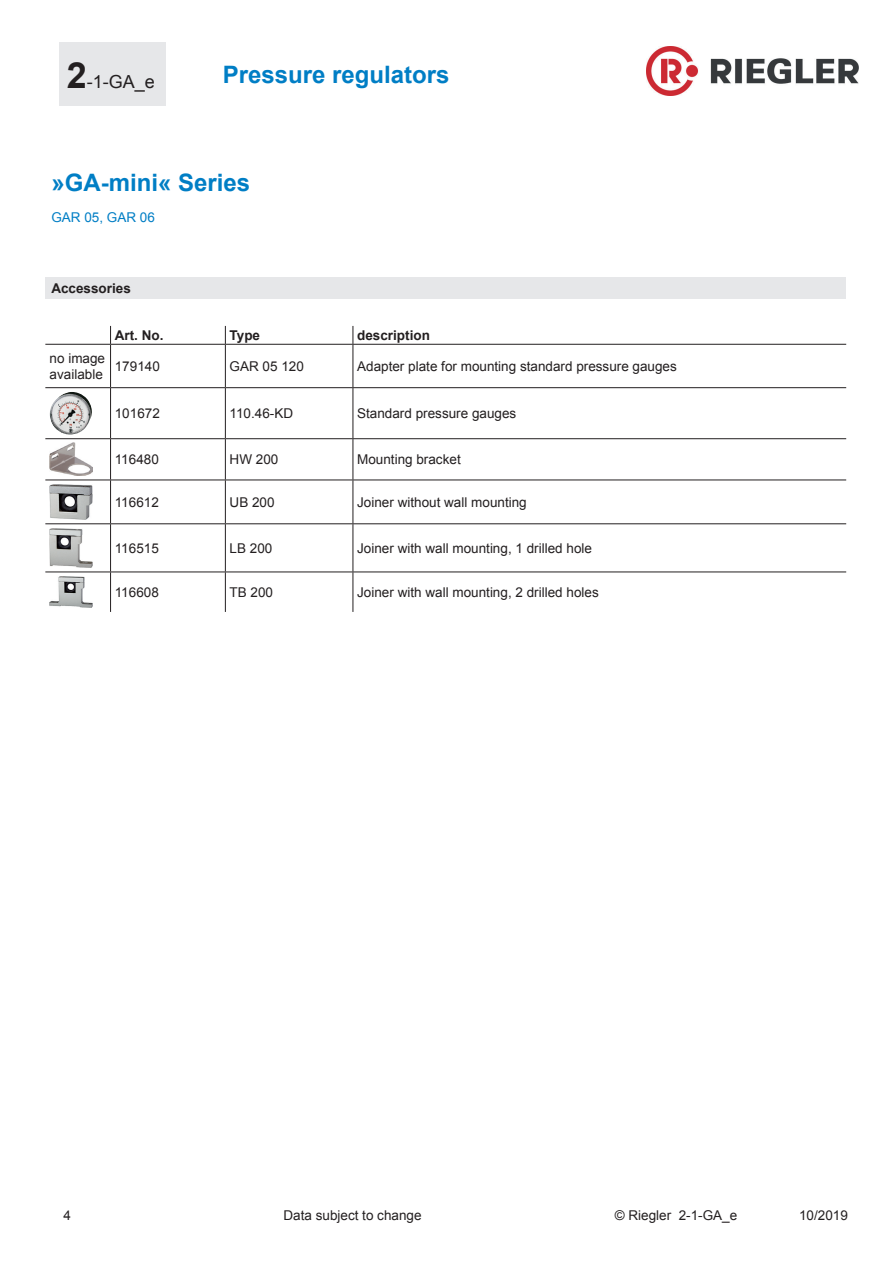
<style>
.page{position:relative;width:893px;height:1263px;background:#fff}
.page>*{position:absolute;margin:0;border:0;box-sizing:border-box;transform-origin:0 0}
.t1{font:700 24px "Arial";color:#007ec5}
.t2{font:18px "Arial";color:#231f20}
.t3{font:13.5px/16.2px "Arial";color:#231f20}
.t4{font:700 13.5px "Arial";color:#231f20}
.t5{font:13.5px "Arial";color:#007ec5}
.s1{font-weight:700;font-size:36px}
</style>
<div class="page">
<div style="left:60px;top:43px;width:106px;height:63px;background:#e6e7e9"></div>
<img style="left:647px;top:47px;width:212px;height:48px">
<div style="left:45px;top:277px;width:801px;height:22px;background:#e6e7e9"></div>
<svg style="left:110px;top:326px;width:1px;height:18px"></svg>
<svg style="left:225px;top:326px;width:1px;height:18px"></svg>
<svg style="left:353px;top:326px;width:1px;height:18px"></svg>
<hr style="left:45px;top:344px;width:66px;height:1px;background:#231f20">
<hr style="left:111px;top:344px;width:114px;height:1px;background:#231f20">
<hr style="left:110px;top:345px;width:1px;height:42px;background:#231f20">
<hr style="left:225px;top:344px;width:128px;height:1px;background:#231f20">
<hr style="left:225px;top:345px;width:1px;height:42px;background:#231f20">
<hr style="left:353px;top:344px;width:493px;height:1px;background:#231f20">
<hr style="left:353px;top:345px;width:1px;height:42px;background:#231f20">
<hr style="left:45px;top:387px;width:66px;height:1px;background:#231f20">
<hr style="left:111px;top:387px;width:114px;height:1px;background:#231f20">
<hr style="left:110px;top:388px;width:1px;height:50px;background:#231f20">
<hr style="left:225px;top:387px;width:128px;height:1px;background:#231f20">
<hr style="left:225px;top:388px;width:1px;height:50px;background:#231f20">
<hr style="left:353px;top:387px;width:493px;height:1px;background:#231f20">
<hr style="left:353px;top:388px;width:1px;height:50px;background:#231f20">
<hr style="left:45px;top:438px;width:66px;height:1px;background:#231f20">
<hr style="left:111px;top:438px;width:114px;height:1px;background:#231f20">
<hr style="left:110px;top:439px;width:1px;height:41px;background:#231f20">
<hr style="left:225px;top:438px;width:128px;height:1px;background:#231f20">
<hr style="left:225px;top:439px;width:1px;height:41px;background:#231f20">
<hr style="left:353px;top:438px;width:493px;height:1px;background:#231f20">
<hr style="left:353px;top:439px;width:1px;height:41px;background:#231f20">
<hr style="left:45px;top:480px;width:66px;height:1px;background:#231f20">
<hr style="left:111px;top:480px;width:114px;height:1px;background:#231f20">
<hr style="left:110px;top:480px;width:1px;height:43px;background:#231f20">
<hr style="left:225px;top:480px;width:128px;height:1px;background:#231f20">
<hr style="left:225px;top:480px;width:1px;height:43px;background:#231f20">
<hr style="left:353px;top:480px;width:493px;height:1px;background:#231f20">
<hr style="left:353px;top:480px;width:1px;height:43px;background:#231f20">
<hr style="left:45px;top:523px;width:66px;height:1px;background:#231f20">
<hr style="left:111px;top:523px;width:114px;height:1px;background:#231f20">
<hr style="left:110px;top:524px;width:1px;height:48px;background:#231f20">
<hr style="left:225px;top:523px;width:128px;height:1px;background:#231f20">
<hr style="left:225px;top:524px;width:1px;height:48px;background:#231f20">
<hr style="left:353px;top:523px;width:493px;height:1px;background:#231f20">
<hr style="left:353px;top:524px;width:1px;height:48px;background:#231f20">
<hr style="left:45px;top:572px;width:66px;height:1px;background:#231f20">
<hr style="left:111px;top:572px;width:114px;height:1px;background:#231f20">
<hr style="left:110px;top:572px;width:1px;height:40px;background:#231f20">
<hr style="left:225px;top:572px;width:128px;height:1px;background:#231f20">
<hr style="left:225px;top:572px;width:1px;height:40px;background:#231f20">
<hr style="left:353px;top:572px;width:493px;height:1px;background:#231f20">
<hr style="left:353px;top:572px;width:1px;height:40px;background:#231f20">
<img style="left:49px;top:392px;width:43px;height:43px">
<img style="left:50px;top:443px;width:42px;height:33px">
<img style="left:50px;top:484px;width:42px;height:35px">
<img style="left:50px;top:528px;width:42px;height:40px">
<img style="left:50px;top:576px;width:42px;height:32px">
<h2 class="t2" style="left:67px;top:69px;width:90px"><span class="s1">2</span>-1-GA_e</h2>
<h1 class="t1" style="left:223px;top:59px;width:228px">Pressure regulators</h1>
<h1 class="t1" style="left:51px;top:166px;width:200px">»GA-mini« Series</h1>
<p class="t5" style="left:51px;top:208px;width:105px">GAR 05, GAR 06</p>
<p class="t4" style="left:51px;top:279px;width:81px">Accessories</p>
<p class="t4" style="left:115px;top:326px;width:50px">Art. No.</p>
<p class="t4" style="left:230px;top:326px;width:32px">Type</p>
<p class="t4" style="left:357px;top:326px;width:74px">description</p>
<p class="t3" style="left:50px;top:350px;width:57px">no image available</p>
<p class="t3" style="left:115px;top:358px;width:47px">179140</p>
<p class="t3" style="left:230px;top:358px;width:76px">GAR 05 120</p>
<p class="t3" style="left:357px;top:358px;width:321px">Adapter plate for mounting standard pressure gauges</p>
<p class="t3" style="left:115px;top:405px;width:47px">101672</p>
<p class="t3" style="left:230px;top:405px;width:65px">110.46-KD</p>
<p class="t3" style="left:357px;top:405px;width:161px">Standard pressure gauges</p>
<p class="t3" style="left:115px;top:452px;width:46px">116480</p>
<p class="t3" style="left:230px;top:452px;width:50px">HW 200</p>
<p class="t3" style="left:357px;top:452px;width:105px">Mounting bracket</p>
<p class="t3" style="left:115px;top:494px;width:46px">116612</p>
<p class="t3" style="left:230px;top:494px;width:47px">UB 200</p>
<p class="t3" style="left:357px;top:494px;width:171px">Joiner without wall mounting</p>
<p class="t3" style="left:115px;top:540px;width:46px">116515</p>
<p class="t3" style="left:230px;top:540px;width:44px">LB 200</p>
<p class="t3" style="left:357px;top:540px;width:236px">Joiner with wall mounting, 1 drilled hole</p>
<p class="t3" style="left:115px;top:584px;width:46px">116608</p>
<p class="t3" style="left:230px;top:584px;width:45px">TB 200</p>
<p class="t3" style="left:357px;top:584px;width:243px">Joiner with wall mounting, 2 drilled holes</p>
<p class="t3" style="left:63px;top:1208px;width:9px">4</p>
<p class="t3" style="left:283px;top:1208px;width:140px">Data subject to change</p>
<p class="t3" style="left:615px;top:1208px;width:124px">© Riegler 2-1-GA_e</p>
<p class="t3" style="left:799px;top:1208px;width:50px">10/2019</p>
</div>
